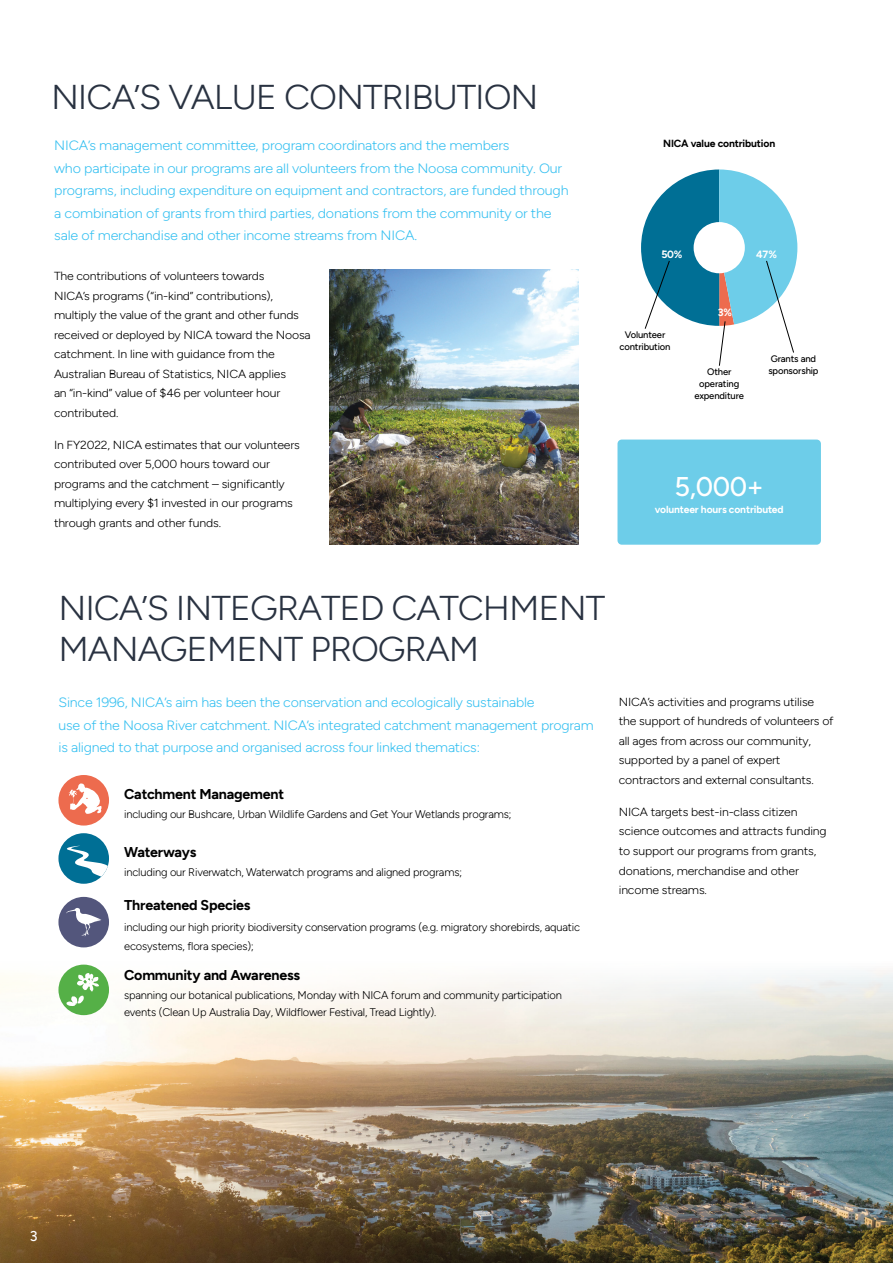
<style>
.page{position:relative;width:893px;height:1263px;background:#fff}
.page>*{position:absolute;margin:0;border:0;box-sizing:border-box;transform-origin:0 0}
.t1{font:300 34.5px/41.7px "Figtree";letter-spacing:-.03em;color:#293241;scale:1.05 1}
.t2{font:500 27.15px "Figtree";color:#fff}
.t3{font:700 14.25px "Figtree";letter-spacing:-.015em;color:#000}
.t4{font:500 14.25px "Figtree";color:#fff}
.t5{font:300 13.5px/22.5px "Figtree";letter-spacing:-.015em;color:#39c1f1;scale:1.06 1}
.t6{font:300 13.5px/22.5px "Figtree";letter-spacing:-.015em;color:#39c1f1;scale:1.05 1}
.t7{font:300 11.7px/19.5px "Figtree";letter-spacing:-.015em;color:#000;scale:1.05 1}
.t8{font:300 11.1px/17.1px "Figtree";letter-spacing:-.015em;color:#000}
.t9{font:700 10.5px "Figtree";color:#fff}
.t10{font:700 10.35px "Figtree";letter-spacing:-.015em;color:#fff}
.t11{font:700 10.35px "Figtree";letter-spacing:-.015em;color:#000}
.t12{font:500 9.45px/12.1px "Figtree";letter-spacing:-.015em;color:#000;text-align:center}
</style>
<div class="page">
<img style="left:0;top:816px;width:893px;height:447px">
<div style="left:617px;top:440px;width:204px;height:105px;background:#6dcde9;border-radius:4px"></div>
<svg style="left:641px;top:169px;width:156px;height:197px"></svg>
<img style="left:329px;top:270px;width:249px;height:275px">
<div style="left:58px;top:897px;width:51px;height:50px;background:#53567c;border-radius:50%"></div>
<svg style="left:66px;top:908px;width:35px;height:28px"></svg>
<div style="left:58px;top:833px;width:51px;height:51px;background:#006f95;border-radius:50%"></div>
<svg style="left:67px;top:846px;width:42px;height:33px"></svg>
<div style="left:58px;top:775px;width:51px;height:50px;background:#ed6b4e;border-radius:50%"></div>
<svg style="left:68px;top:783px;width:34px;height:31px"></svg>
<div style="left:58px;top:964px;width:51px;height:51px;background:#55b047;border-radius:50%"></div>
<svg style="left:67px;top:973px;width:32px;height:33px"></svg>
<h1 class="t1" style="left:51px;top:77px;width:466px">NICA’S VALUE CONTRIBUTION</h1>
<p class="t5" style="left:54px;top:134px;width:487px">NICA’s management committee, program coordinators and the members<br>who participate in our programs are all volunteers from the Noosa community. Our programs, including expenditure on equipment and contractors, are funded through a combination of grants from third parties, donations from the community or the sale of merchandise and other income streams from NICA.</p>
<p class="t7" style="left:54px;top:266px;width:246px">The contributions of volunteers towards<br>NICA’s programs (“in-kind” contributions), multiply the value of the grant and other funds received or deployed by NICA toward the Noosa catchment. In line with guidance from the Australian Bureau of Statistics, NICA applies<br>an “in-kind” value of $46 per volunteer hour contributed.</p>
<p class="t7" style="left:54px;top:435px;width:236px">In FY2022, NICA estimates that our volunteers contributed over 5,000 hours toward our programs and the catchment – significantly multiplying every $1 invested in our programs through grants and other funds.</p>
<p class="t11" style="left:663px;top:137px;width:114px">NICA value contribution</p>
<p class="t9" style="left:661px;top:248px;width:23px">50%</p>
<p class="t9" style="left:756px;top:248px;width:22px">47%</p>
<p class="t12" style="left:619px;top:328px;width:53px">Volunteer contribution</p>
<p class="t9" style="left:718px;top:306px;width:16px">3%</p>
<p class="t12" style="left:694px;top:365px;width:51px">Other operating expenditure</p>
<p class="t12" style="left:768px;top:352px;width:52px;text-align:left">Grants and sponsorship</p>
<h2 class="t2" style="left:674px;top:471px;width:91px">5,000+</h2>
<p class="t10" style="left:655px;top:503px;width:130px">volunteer hours contributed</p>
<h1 class="t1" style="left:58px;top:587px;width:522px">NICA’S INTEGRATED CATCHMENT<br>MANAGEMENT PROGRAM</h1>
<p class="t6" style="left:58px;top:691px;width:511px">Since 1996, NICA’s aim has been the conservation and ecologically sustainable<br>use of the Noosa River catchment. NICA’s integrated catchment management program is aligned to that purpose and organised across four linked thematics:</p>
<p class="t3" style="left:124px;top:785px;width:162px">Catchment Management</p>
<p class="t8" style="left:124px;top:805px;width:389px">including our Bushcare, Urban Wildlife Gardens and Get Your Wetlands programs;</p>
<p class="t3" style="left:124px;top:843px;width:74px">Waterways</p>
<p class="t8" style="left:124px;top:863px;width:339px">including our Riverwatch, Waterwatch programs and aligned programs;</p>
<p class="t3" style="left:124px;top:897px;width:128px">Threatened Species</p>
<p class="t8" style="left:124px;top:918px;width:457px;line-height:18.6px">including our high priority biodiversity conservation programs (e.g. migratory shorebirds, aquatic ecosystems, flora species);</p>
<p class="t3" style="left:124px;top:966px;width:178px">Community and Awareness</p>
<p class="t8" style="left:124px;top:986px;width:439px">spanning our botanical publications, Monday with NICA forum and community participation events (Clean Up Australia Day, Wildflower Festival, Tread Lightly).</p>
<p class="t7" style="left:619px;top:692px;width:206px">NICA’s activities and programs utilise the support of hundreds of volunteers of all ages from across our community, supported by a panel of expert contractors and external consultants.</p>
<p class="t7" style="left:619px;top:802px;width:199px">NICA targets best-in-class citizen science outcomes and attracts funding to support our programs from grants, donations, merchandise and other income streams.</p>
<p class="t4" style="left:30px;top:1228px;width:9px">3</p>
</div>
